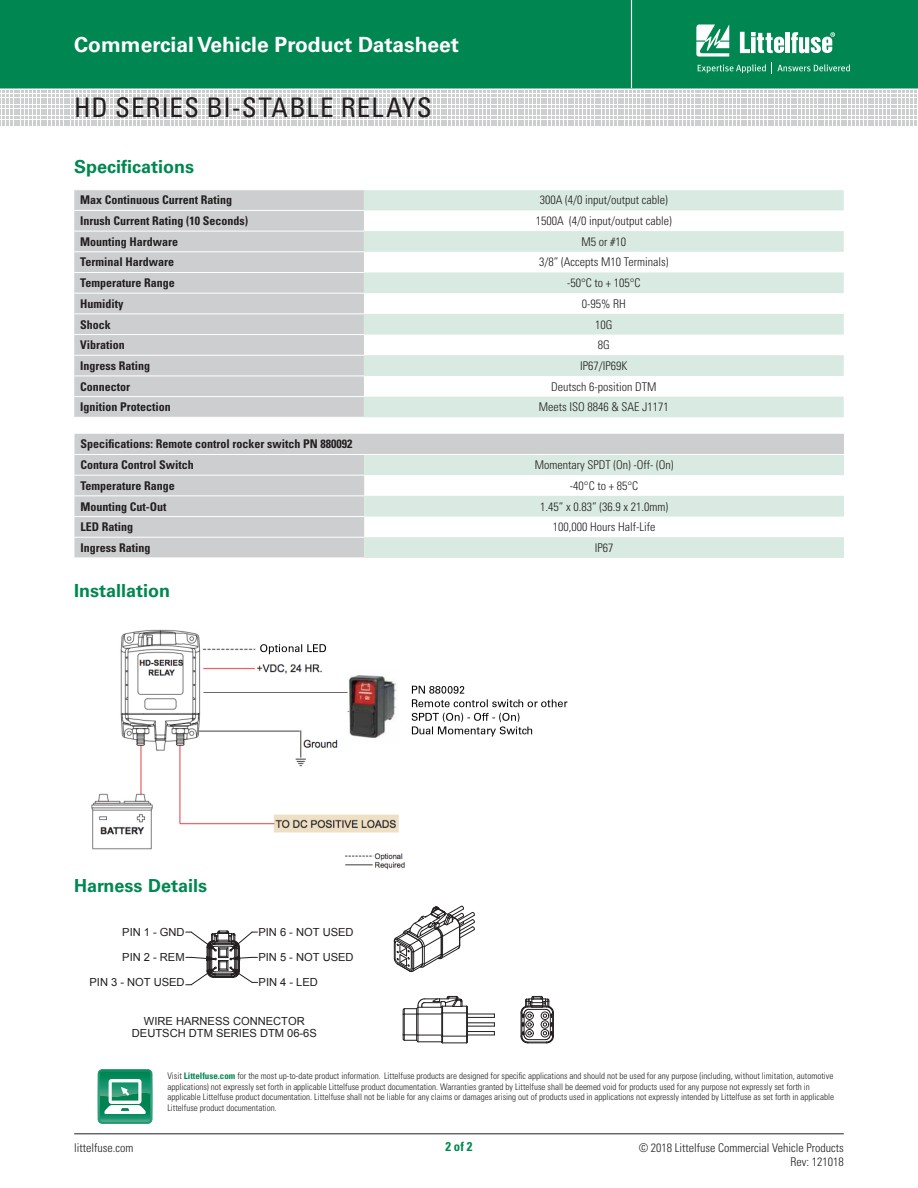
<style>
.page{position:relative;width:918px;height:1188px;background:#fff}
.page>*{position:absolute;margin:0;border:0;box-sizing:border-box;transform-origin:0 0}
.Head_Large{font:condensed 27px "Univers LT Std";letter-spacing:.03em;color:#231f20}
.t1{font:700 21px "Univers LT Std";color:#fff}
.body_copy_bullet{font:700 18px "Univers LT Std";color:#008751}
.Green_Subheads{font:700 18px "Univers LT Std";color:#008751}
.t2{font:700 condensed 12.75px "Univers LT Std";color:#008751}
.t3{font:300 condensed 12px/13.5px "Univers LT Std";color:#231f20;text-align:right}
.t4{font:700 condensed 12px "Univers LT Std";color:#231f20}
.t5{font:11.1px/12px "Arial";color:#231f20;text-align:center}
.t6{font:300 condensed 9px/10.8px "Univers LT Std";color:#231f20}
.s1{font-weight:700;color:#008751}
</style>
<div class="page">
<div style="left:0;top:0;width:918px;height:88px;background:#008751"></div>
<hr style="left:631px;top:0;width:1px;height:88px;background:#fff">
<hr style="left:74px;top:1134px;width:770px;height:1px;background:#231f20">
<svg style="left:0;top:91px;width:917px;height:35px"></svg>
<svg style="left:696px;top:24px;width:33px;height:33px"></svg>
<hr style="left:786px;top:32px;width:4px;height:21px;background:#fff">
<svg style="left:791px;top:32px;width:44px;height:21px"></svg>
<svg style="left:740px;top:32px;width:44px;height:21px"></svg>
<svg style="left:698px;top:64px;width:68px;height:9px"></svg>
<svg style="left:772px;top:63px;width:78px;height:11px"></svg>
<img style="left:91px;top:629px;width:477px;height:241px">
<div style="left:74px;top:190px;width:290px;height:227px;background:#cdced0"></div>
<svg style="left:364px;top:190px;width:480px;height:227px;fill:#d8eae1"></svg>
<hr style="left:74px;top:210px;width:290px;height:1px;background:#fff">
<hr style="left:74px;top:231px;width:290px;height:1px;background:#fff">
<hr style="left:74px;top:251px;width:290px;height:1px;background:#fff">
<hr style="left:74px;top:272px;width:290px;height:1px;background:#fff">
<hr style="left:74px;top:293px;width:290px;height:1px;background:#fff">
<hr style="left:74px;top:313px;width:290px;height:1px;background:#fff">
<hr style="left:74px;top:334px;width:290px;height:1px;background:#fff">
<hr style="left:74px;top:355px;width:290px;height:1px;background:#fff">
<hr style="left:74px;top:376px;width:290px;height:1px;background:#fff">
<hr style="left:74px;top:396px;width:290px;height:1px;background:#fff">
<div style="left:75px;top:434px;width:769px;height:124px;background:#cdced0"></div>
<svg style="left:364px;top:455px;width:480px;height:103px;fill:#d8eae1"></svg>
<hr style="left:75px;top:475px;width:289px;height:1px;background:#fff">
<hr style="left:75px;top:495px;width:289px;height:1px;background:#fff">
<hr style="left:75px;top:516px;width:289px;height:1px;background:#fff">
<hr style="left:75px;top:537px;width:289px;height:1px;background:#fff">
<hr style="left:75px;top:454px;width:289px;height:1px;background:#fff">
<hr style="left:364px;top:454px;width:480px;height:1px;background:#fff">
<svg style="left:98px;top:1069px;width:54px;height:55px"></svg>
<svg style="left:520px;top:995px;width:34px;height:48px"></svg>
<svg style="left:393px;top:906px;width:82px;height:66px"></svg>
<svg style="left:402px;top:995px;width:93px;height:48px"></svg>
<svg style="left:186px;top:930px;width:72px;height:56px"></svg>
<h2 class="t1" style="left:74px;top:32px;width:386px">Commercial Vehicle Product Datasheet</h2>
<p class="Head_Large" style="left:74px;top:91px;width:359px">HD SERIES BI-STABLE RELAYS</p>
<p class="Green_Subheads" style="left:74px;top:157px;width:122px">Specifications</p>
<p class="t4" style="left:80px;top:193px;width:154px">Max Continuous Current Rating</p>
<p class="t3" style="left:540px;top:193px;width:129px">300A (4/0 input/output cable)</p>
<p class="t4" style="left:80px;top:213px;width:169px">Inrush Current Rating (10 Seconds)</p>
<p class="t3" style="left:536px;top:214px;width:137px">1500A (4/0 input/output cable)</p>
<p class="t4" style="left:80px;top:234px;width:99px">Mounting Hardware</p>
<p class="t3" style="left:582px;top:235px;width:46px">M5 or #10</p>
<p class="t4" style="left:80px;top:255px;width:95px">Terminal Hardware</p>
<p class="t3" style="left:539px;top:256px;width:131px">3/8” (Accepts M10 Terminals)</p>
<p class="t4" style="left:80px;top:276px;width:96px">Temperature Range</p>
<p class="t3" style="left:567px;top:276px;width:75px">-50°C to + 105°C</p>
<p class="t4" style="left:80px;top:296px;width:45px">Humidity</p>
<p class="t3" style="left:582px;top:297px;width:45px">0-95% RH</p>
<p class="t4" style="left:80px;top:317px;width:32px">Shock</p>
<p class="t3" style="left:595px;top:318px;width:19px">10G</p>
<p class="t4" style="left:80px;top:338px;width:46px">Vibration</p>
<p class="t3" style="left:598px;top:338px;width:13px">8G</p>
<p class="t4" style="left:80px;top:358px;width:71px">Ingress Rating</p>
<p class="t3" style="left:580px;top:359px;width:49px">IP67/IP69K</p>
<p class="t4" style="left:80px;top:379px;width:52px">Connector</p>
<p class="t3" style="left:551px;top:380px;width:107px">Deutsch 6-position DTM</p>
<p class="t4" style="left:80px;top:400px;width:92px">Ignition Protection</p>
<p class="t3" style="left:539px;top:400px;width:131px">Meets ISO 8846 &amp; SAE J1171</p>
<p class="t4" style="left:81px;top:437px;width:273px">Specifications: Remote control rocker switch PN 880092</p>
<p class="t4" style="left:81px;top:458px;width:115px">Contura Control Switch</p>
<p class="t3" style="left:535px;top:458px;width:140px">Momentary SPDT (On) -Off- (On)</p>
<p class="t4" style="left:81px;top:478px;width:96px">Temperature Range</p>
<p class="t3" style="left:570px;top:479px;width:70px">-40°C to + 85°C</p>
<p class="t4" style="left:81px;top:499px;width:88px">Mounting Cut-Out</p>
<p class="t3" style="left:540px;top:500px;width:129px">1.45” x 0.83” (36.9 x 21.0mm)</p>
<p class="t4" style="left:81px;top:520px;width:54px">LED Rating</p>
<p class="t3" style="left:553px;top:520px;width:104px">100,000 Hours Half-Life</p>
<p class="t4" style="left:81px;top:540px;width:71px">Ingress Rating</p>
<p class="t3" style="left:595px;top:541px;width:20px">IP67</p>
<p class="body_copy_bullet" style="left:74px;top:580px;width:98px">Installation</p>
<p class="body_copy_bullet" style="left:74px;top:875px;width:134px">Harness Details</p>
<p class="t5" style="left:122px;top:926px;width:64px">PIN 1 - GND</p>
<p class="t5" style="left:258px;top:926px;width:97px">PIN 6 - NOT USED</p>
<p class="t5" style="left:258px;top:952px;width:97px">PIN 5 - NOT USED</p>
<p class="t5" style="left:90px;top:977px;width:97px">PIN 3 - NOT USED</p>
<p class="t5" style="left:259px;top:977px;width:61px">PIN 4 - LED</p>
<p class="t5" style="left:132px;top:1015px;width:186px">WIRE HARNESS CONNECTOR<br>DEUTSCH DTM SERIES DTM 06-6S</p>
<p class="t5" style="left:122px;top:952px;width:64px">PIN 2 - REM</p>
<p class="t6" style="left:167px;top:1070px;width:668px">Visit <span class="s1">Littelfuse.com</span> for the most up-to-date product information. Littelfuse products are designed for specific applications and should not be used for any purpose (including, without limitation, automotive applications) not expressly set forth in applicable Littelfuse product documentation. Warranties granted by Littelfuse shall be deemed void for products used for any purpose not expressly set forth in applicable Littelfuse product documentation. Littelfuse shall not be liable for any claims or damages arising out of products used in applications not expressly intended by Littelfuse as set forth in applicable Littelfuse product documentation.</p>
<h3 class="t3" style="left:74px;top:1141px;width:61px">littelfuse.com</h3>
<h3 class="t2" style="left:445px;top:1139px;width:29px">2 of 2</h3>
<h3 class="t3" style="left:639px;top:1141px;width:207px">© 2018 Littelfuse Commercial Vehicle Products<br>Rev: 121018</h3>
</div>
